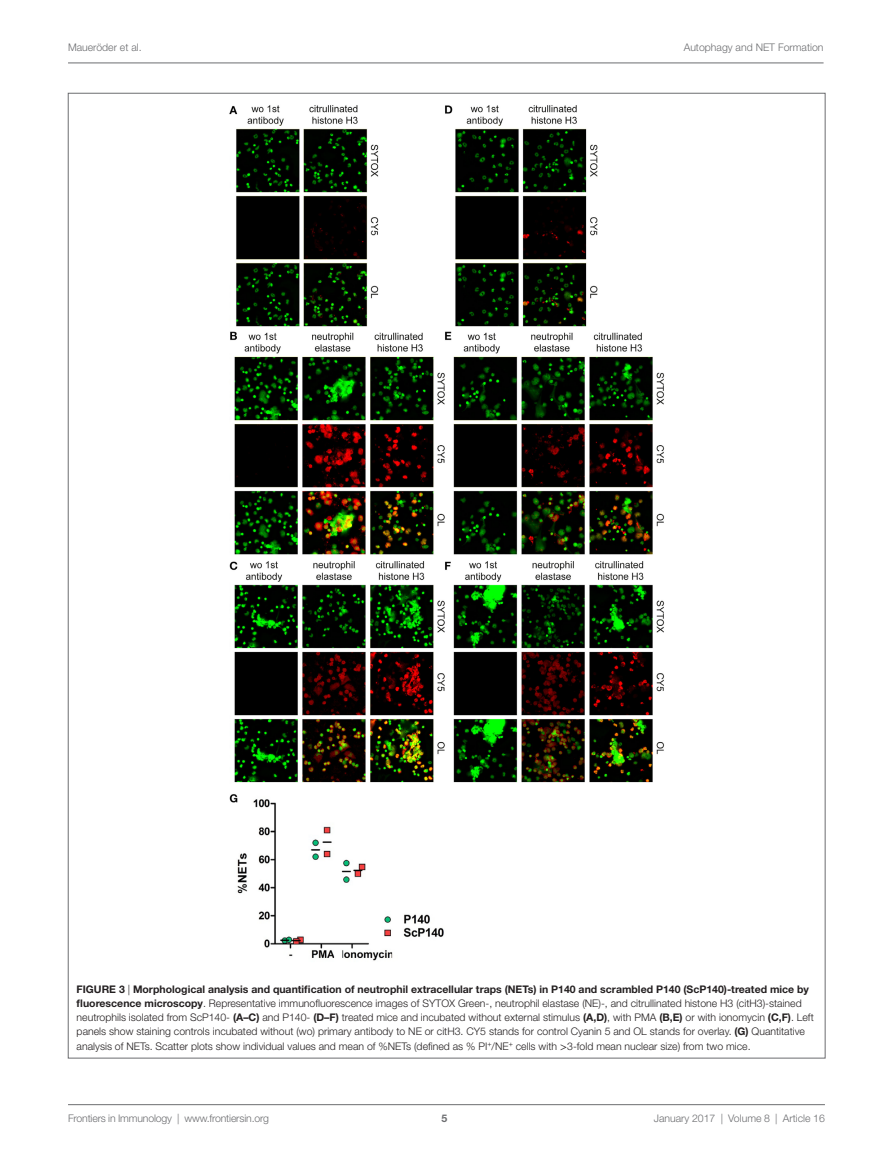
<style>
.page{position:relative;width:893px;height:1170px;background:#fff}
.page>*{position:absolute;margin:0;border:0;box-sizing:border-box;transform-origin:0 0}
.t1{font:300 10.5px/14.2px "Helvetica Neue LT Std";color:#231f20}
.t2{font:300 10.5px "Helvetica Neue LT Std";color:#6c6d70}
.t3{font:700 10.5px "Helvetica Neue LT Std";color:#6c6d70}
.s1{font-weight:700}
.s2{font-family:"STIX General";font-weight:400}
</style>
<div class="page">
<img style="left:229px;top:105px;width:436px;height:856px">
<hr style="left:68px;top:1104px;width:757px;height:1px;background:#6c6d70">
<hr style="left:68px;top:63px;width:755px;height:1px;background:#6c6d70">
<p class="t2" style="left:68px;top:41px;width:75px">Maueröder et al.</p>
<p class="t2" style="left:684px;top:41px;width:141px">Autophagy and NET Formation</p>
<p class="t1" style="left:77px;top:981px;width:739px"><span class="s1">Figure 3</span> | <span class="s1">Morphological analysis and quantification of neutrophil extracellular traps (NETs) in P140 and scrambled P140 (ScP140)-treated mice by fluorescence microscopy</span>. Representative immunofluorescence images of SYTOX Green-, neutrophil elastase (NE)-, and citrullinated histone H3 (citH3)-stained neutrophils isolated from ScP140- <span class="s1">(A–C)</span> and P140- <span class="s1">(D–F)</span> treated mice and incubated without external stimulus <span class="s1">(A,D)</span>, with PMA <span class="s1">(B,E)</span> or with ionomycin <span class="s1">(C,F)</span>. Left panels show staining controls incubated without (wo) primary antibody to NE or citH3. CY5 stands for control Cyanin 5 and OL stands for overlay. <span class="s1">(G)</span> Quantitative analysis of NETs. Scatter plots show individual values and mean of %NETs (defined as % PI<sup>+</sup>/NE<sup>+</sup> cells with <span class="s2">&gt;</span>3-fold mean nuclear size) from two mice.</p>
<p class="t2" style="left:68px;top:1111px;width:203px">Frontiers in Immunology | www.frontiersin.org</p>
<p class="t2" style="left:654px;top:1111px;width:173px">January 2017 | Volume 8 | Article 16</p>
<p class="t3" style="left:441px;top:1111px;width:7px">5</p>
</div>
